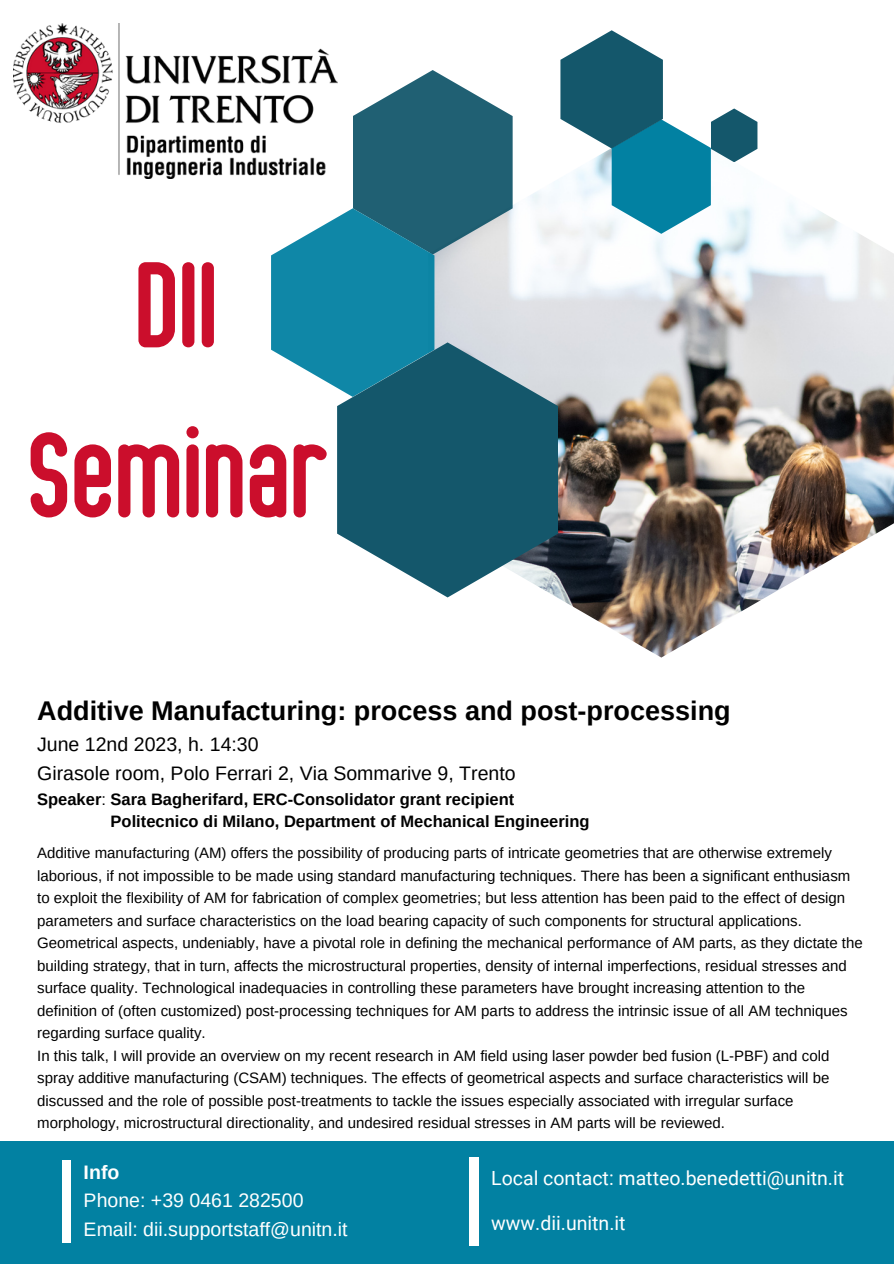
<style>
.page{position:relative;width:894px;height:1264px;background:#fff}
.page>*{position:absolute;margin:0;border:0;box-sizing:border-box;transform-origin:0 0}
.t1{font:121.65px "Bumblebee";color:#cb0e2c}
.t2{font:700 27px "Arimo";color:#000}
.t3{font:19.5px "Arimo";color:#000}
.t4{font:19.5px "Roboto";color:#fff}
.t5{font:19.5px "Arimo";color:#fff}
.t6{font:700 19.5px "Arimo";color:#fff}
.t7{font:700 16.5px "Arimo";color:#000}
.t8{font:15px/22.5px "Arimo";color:#000}
.s1{font-weight:400}
</style>
<div class="page">
<div style="left:0;top:1141px;width:893px;height:122px;background:#0281a2"></div>
<img style="left:447px;top:119px;width:446px;height:538px">
<svg style="left:271px;top:70px;width:241px;height:318px"></svg>
<svg style="left:337px;top:342px;width:220px;height:255px;background:#3a7485"></svg>
<svg style="left:560px;top:30px;width:197px;height:204px"></svg>
<div style="left:62px;top:1160px;width:9px;height:82px;background:#fff"></div>
<div style="left:469px;top:1157px;width:9px;height:88px;background:#fff"></div>
<img style="left:13px;top:24px;width:324px;height:155px">
<p class="t1" style="left:138px;top:250px;width:84px">DII</p>
<p class="t1" style="left:31px;top:420px;width:300px">Seminar</p>
<p class="t2" style="left:37px;top:695px;width:695px">Additive Manufacturing: process and post-processing</p>
<p class="t3" style="left:37px;top:733px;width:223px">June 12nd 2023, h. 14:30</p>
<p class="t3" style="left:37px;top:762px;width:480px">Girasole room, Polo Ferrari 2, Via Sommarive 9, Trento</p>
<p class="t7" style="left:37px;top:789px;width:478px">Speaker<span class="s1">:</span> Sara Bagherifard, ERC-Consolidator grant recipient</p>
<p class="t7" style="left:110px;top:812px;width:480px">Politecnico di Milano, Department of Mechanical Engineering</p>
<p class="t8" style="left:37px;top:841px;width:826px">Additive manufacturing (AM) offers the possibility of producing parts of intricate geometries that are otherwise extremely laborious, if not impossible to be made using standard manufacturing techniques. There has been a significant enthusiasm to exploit the flexibility of AM for fabrication of complex geometries; but less attention has been paid to the effect of design parameters and surface characteristics on the load bearing capacity of such components for structural applications.<br>Geometrical aspects, undeniably, have a pivotal role in defining the mechanical performance of AM parts, as they dictate the building strategy, that in turn, affects the microstructural properties, density of internal imperfections, residual stresses and surface quality. Technological inadequacies in controlling these parameters have brought increasing attention to the definition of (often customized) post-processing techniques for AM parts to address the intrinsic issue of all AM techniques regarding surface quality.</p>
<p class="t8" style="left:37px;top:1044px;width:793px">In this talk, I will provide an overview on my recent research in AM field using laser powder bed fusion (L-PBF) and cold spray additive manufacturing (CSAM) techniques. The effects of geometrical aspects and surface characteristics will be discussed and the role of possible post-treatments to tackle the issues especially associated with irregular surface morphology, microstructural directionality, and undesired residual stresses in AM parts will be reviewed.</p>
<p class="t6" style="left:84px;top:1161px;width:37px">Info</p>
<p class="t5" style="left:84px;top:1189px;width:221px">Phone: +39 0461 282500</p>
<p class="t5" style="left:84px;top:1217px;width:265px">Email: dii.supportstaff@unitn.it</p>
<p class="t4" style="left:491px;top:1166px;width:354px">Local contact: matteo.benedetti@unitn.it</p>
<p class="t4" style="left:491px;top:1211px;width:136px">www.dii.unitn.it</p>
</div>
